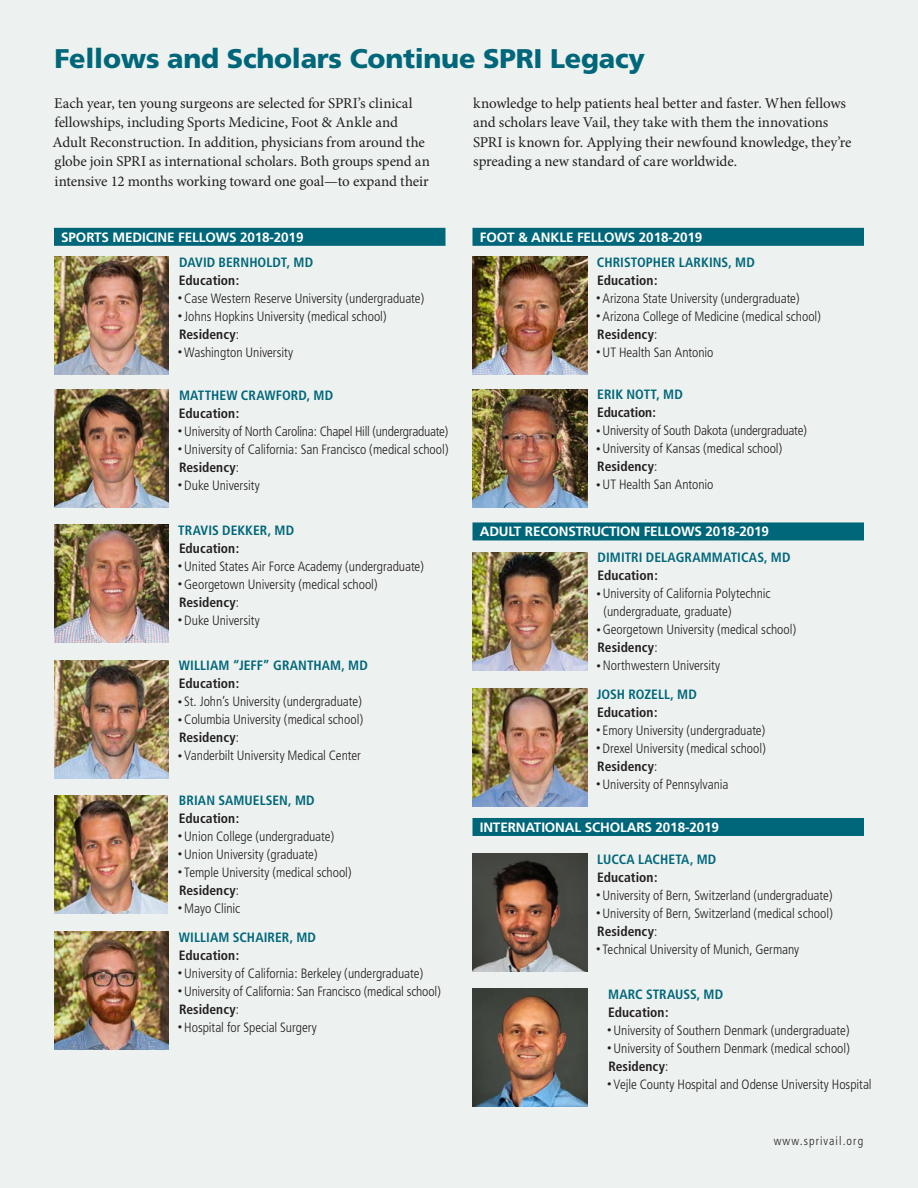
<style>
.page{position:relative;width:918px;height:1188px;background:#edf1ef}
.page>*{position:absolute;margin:0;border:0;box-sizing:border-box;transform-origin:0 0}
.Body{font:900 27px "Frutiger";letter-spacing:-.01em;color:#00677a}
.Body-2{font:15px/19.5px "Minion Pro";letter-spacing:-.01em;color:#231f20}
.Body-3{font:300 condensed 13.5px/18px "Frutiger";letter-spacing:-.005em;color:#231f20}
.Body-4{font:700 condensed 13.5px/18px "Frutiger";letter-spacing:.005em;color:#00677a}
.subhead{font:700 13.5px "Frutiger";letter-spacing:-.01em;color:#fff}
.Body-5{font:700 condensed 13.5px "Frutiger";color:#231f20}
.body_copy{font:300 condensed 12px "Frutiger";letter-spacing:.09em;color:#231f20}
.s1{color:#231f20}
.s2{font-size:9px}
.s3{font-weight:300}
.s4{font-weight:700}
</style>
<div class="page">
<img style="left:54px;top:256px;width:115px;height:119px">
<img style="left:472px;top:256px;width:115px;height:119px">
<img style="left:54px;top:389px;width:115px;height:119px">
<img style="left:472px;top:389px;width:115px;height:119px">
<img style="left:472px;top:552px;width:115px;height:118px">
<img style="left:472px;top:854px;width:115px;height:118px">
<img style="left:472px;top:688px;width:115px;height:119px">
<img style="left:472px;top:989px;width:115px;height:118px">
<img style="left:54px;top:524px;width:115px;height:119px">
<img style="left:54px;top:660px;width:115px;height:118px">
<img style="left:54px;top:795px;width:114px;height:119px">
<img style="left:54px;top:932px;width:115px;height:118px">
<div style="left:54px;top:228px;width:392px;height:18px;background:#00677a"></div>
<div style="left:472px;top:228px;width:392px;height:18px;background:#00677a"></div>
<div style="left:472px;top:522px;width:392px;height:18px;background:#00677a"></div>
<div style="left:472px;top:818px;width:392px;height:18px;background:#00677a"></div>
<p class="Body" style="left:55px;top:42px;width:592px">Fellows and Scholars Continue SPRI Legacy</p>
<p class="Body-2" style="left:53px;top:93px;width:379px">Each year, ten young surgeons are selected for SPRI’s clinical fellowships, including Sports Medicine, Foot &amp; Ankle and Adult Reconstruction. In addition, physicians from around the globe join SPRI as international scholars. Both groups spend an intensive 12 months working toward one goal—to expand their</p>
<p class="Body-2" style="left:473px;top:93px;width:380px">knowledge to help patients heal better and faster. When fellows and scholars leave Vail, they take with them the innovations SPRI is known for. Applying their newfound knowledge, they’re spreading a new standard of care worldwide.</p>
<p class="subhead" style="left:61px;top:229px;width:244px">SPORTS MEDICINE FELLOWS 2018-2019</p>
<p class="subhead" style="left:480px;top:229px;width:224px">FOOT &amp; ANKLE FELLOWS 2018-2019</p>
<p class="Body-4" style="left:179px;top:253px;width:136px">DAVID BERNHOLDT, MD<br><span class="s1">Education:</span></p>
<p class="Body-3" style="left:178px;top:289px;width:248px"><span class="s2">•</span> Case Western Reserve University (undergraduate)</p>
<p class="Body-3" style="left:178px;top:307px;width:210px"><span class="s2">•</span> Johns Hopkins University (medical school)</p>
<p class="Body-5" style="left:179px;top:326px;width:62px">Residency<span class="s3">:</span></p>
<p class="Body-3" style="left:178px;top:343px;width:117px"><span class="s2">•</span> Washington University</p>
<p class="Body-4" style="left:179px;top:386px;width:156px">MATTHEW CRAWFORD, MD<br><span class="s1">Education:</span></p>
<p class="Body-3" style="left:178px;top:422px;width:272px"><span class="s2">•</span> University of North Carolina: Chapel Hill (undergraduate)</p>
<p class="Body-3" style="left:178px;top:440px;width:272px"><span class="s2">•</span> University of California: San Francisco (medical school)<br><span class="s4">Residency</span>:</p>
<p class="Body-3" style="left:178px;top:476px;width:84px"><span class="s2">•</span> Duke University</p>
<p class="Body-4" style="left:178px;top:521px;width:117px">TRAVIS DEKKER, MD<br><span class="s1">Education:</span></p>
<p class="Body-3" style="left:178px;top:557px;width:248px"><span class="s2">•</span> United States Air Force Academy (undergraduate)</p>
<p class="Body-3" style="left:178px;top:575px;width:201px"><span class="s2">•</span> Georgetown University (medical school)<br><span class="s4">Residency</span>:</p>
<p class="Body-3" style="left:178px;top:611px;width:84px"><span class="s2">•</span> Duke University</p>
<p class="Body-4" style="left:179px;top:656px;width:190px">WILLIAM “JEFF” GRANTHAM, MD<br><span class="s1">Education:</span></p>
<p class="Body-3" style="left:178px;top:693px;width:186px"><span class="s2">•</span> St. John’s University (undergraduate)</p>
<p class="Body-3" style="left:178px;top:711px;width:187px"><span class="s2">•</span> Columbia University (medical school)<br><span class="s4">Residency</span>:</p>
<p class="Body-3" style="left:178px;top:747px;width:185px"><span class="s2">•</span> Vanderbilt University Medical Center</p>
<p class="Body-4" style="left:179px;top:791px;width:137px">BRIAN SAMUELSEN, MD<br><span class="s1">Education:</span></p>
<p class="Body-3" style="left:178px;top:827px;width:158px"><span class="s2">•</span> Union College (undergraduate)</p>
<p class="Body-3" style="left:178px;top:845px;width:141px"><span class="s2">•</span> Union University (graduate)</p>
<p class="Body-3" style="left:178px;top:863px;width:175px"><span class="s2">•</span> Temple University (medical school)</p>
<p class="Body-5" style="left:179px;top:882px;width:62px">Residency<span class="s3">:</span></p>
<p class="Body-3" style="left:178px;top:899px;width:64px"><span class="s2">•</span> Mayo Clinic</p>
<p class="Body-4" style="left:179px;top:928px;width:139px">WILLIAM SCHAIRER, MD<br><span class="s1">Education:</span></p>
<p class="Body-3" style="left:178px;top:964px;width:247px"><span class="s2">•</span> University of California: Berkeley (undergraduate)</p>
<p class="Body-3" style="left:178px;top:982px;width:265px"><span class="s2">•</span> University of California: San Francisco (medical school)<br><span class="s4">Residency</span>:</p>
<p class="Body-3" style="left:178px;top:1018px;width:141px"><span class="s2">•</span> Hospital for Special Surgery</p>
<p class="Body-4" style="left:597px;top:253px;width:160px">CHRISTOPHER LARKINS, MD<br><span class="s1">Education:</span></p>
<p class="Body-3" style="left:596px;top:289px;width:205px"><span class="s2">•</span> Arizona State University (undergraduate)</p>
<p class="Body-3" style="left:596px;top:307px;width:226px"><span class="s2">•</span> Arizona College of Medicine (medical school)<br><span class="s4">Residency</span>:</p>
<p class="Body-3" style="left:596px;top:343px;width:119px"><span class="s2">•</span> UT Health San Antonio</p>
<p class="Body-4" style="left:597px;top:386px;width:87px">ERIK NOTT, MD<br><span class="s1">Education:</span></p>
<p class="Body-3" style="left:596px;top:422px;width:212px"><span class="s2">•</span> University of South Dakota (undergraduate)</p>
<p class="Body-3" style="left:596px;top:440px;width:188px"><span class="s2">•</span> University of Kansas (medical school)<br><span class="s4">Residency</span>:</p>
<p class="Body-3" style="left:596px;top:476px;width:119px"><span class="s2">•</span> UT Health San Antonio</p>
<p class="subhead" style="left:480px;top:524px;width:291px">ADULT RECONSTRUCTION FELLOWS 2018-2019</p>
<p class="Body-4" style="left:597px;top:548px;width:195px">DIMITRI DELAGRAMMATICAS, MD<br><span class="s1">Education:</span></p>
<p class="Body-3" style="left:603px;top:585px;width:169px;text-indent:-7px"><span class="s2">•</span> University of California Polytechnic (undergraduate, graduate)</p>
<p class="Body-3" style="left:596px;top:621px;width:201px"><span class="s2">•</span> Georgetown University (medical school)<br><span class="s4">Residency</span>:</p>
<p class="Body-3" style="left:596px;top:657px;width:125px"><span class="s2">•</span> Northwestern University</p>
<p class="Body-4" style="left:597px;top:685px;width:102px">JOSH ROZELL, MD<br><span class="s1">Education:</span></p>
<p class="Body-3" style="left:596px;top:721px;width:171px"><span class="s2">•</span> Emory University (undergraduate)</p>
<p class="Body-3" style="left:596px;top:739px;width:171px"><span class="s2">•</span> Drexel University (medical school)<br><span class="s4">Residency</span>:</p>
<p class="Body-3" style="left:596px;top:775px;width:134px"><span class="s2">•</span> University of Pennsylvania</p>
<p class="subhead" style="left:480px;top:819px;width:241px">INTERNATIONAL SCHOLARS 2018-2019</p>
<p class="Body-4" style="left:597px;top:850px;width:121px">LUCCA LACHETA, MD<br><span class="s1">Education:</span></p>
<p class="Body-3" style="left:596px;top:886px;width:238px"><span class="s2">•</span> University of Bern, Switzerland (undergraduate)</p>
<p class="Body-3" style="left:596px;top:904px;width:238px"><span class="s2">•</span> University of Bern, Switzerland (medical school)<br><span class="s4">Residency</span>:</p>
<p class="Body-3" style="left:596px;top:940px;width:205px"><span class="s2">•</span> Technical University of Munich, Germany</p>
<p class="Body-4" style="left:608px;top:985px;width:116px">MARC STRAUSS, MD<br><span class="s1">Education:</span></p>
<p class="Body-3" style="left:607px;top:1021px;width:244px"><span class="s2">•</span> University of Southern Denmark (undergraduate)</p>
<p class="Body-3" style="left:607px;top:1039px;width:244px"><span class="s2">•</span> University of Southern Denmark (medical school)<br><span class="s4">Residency</span>:</p>
<p class="Body-3" style="left:607px;top:1075px;width:266px"><span class="s2">•</span> Vejle County Hospital and Odense University Hospital</p>
<p class="body_copy" style="left:774px;top:1134px;width:91px">www.sprivail.org</p>
</div>
